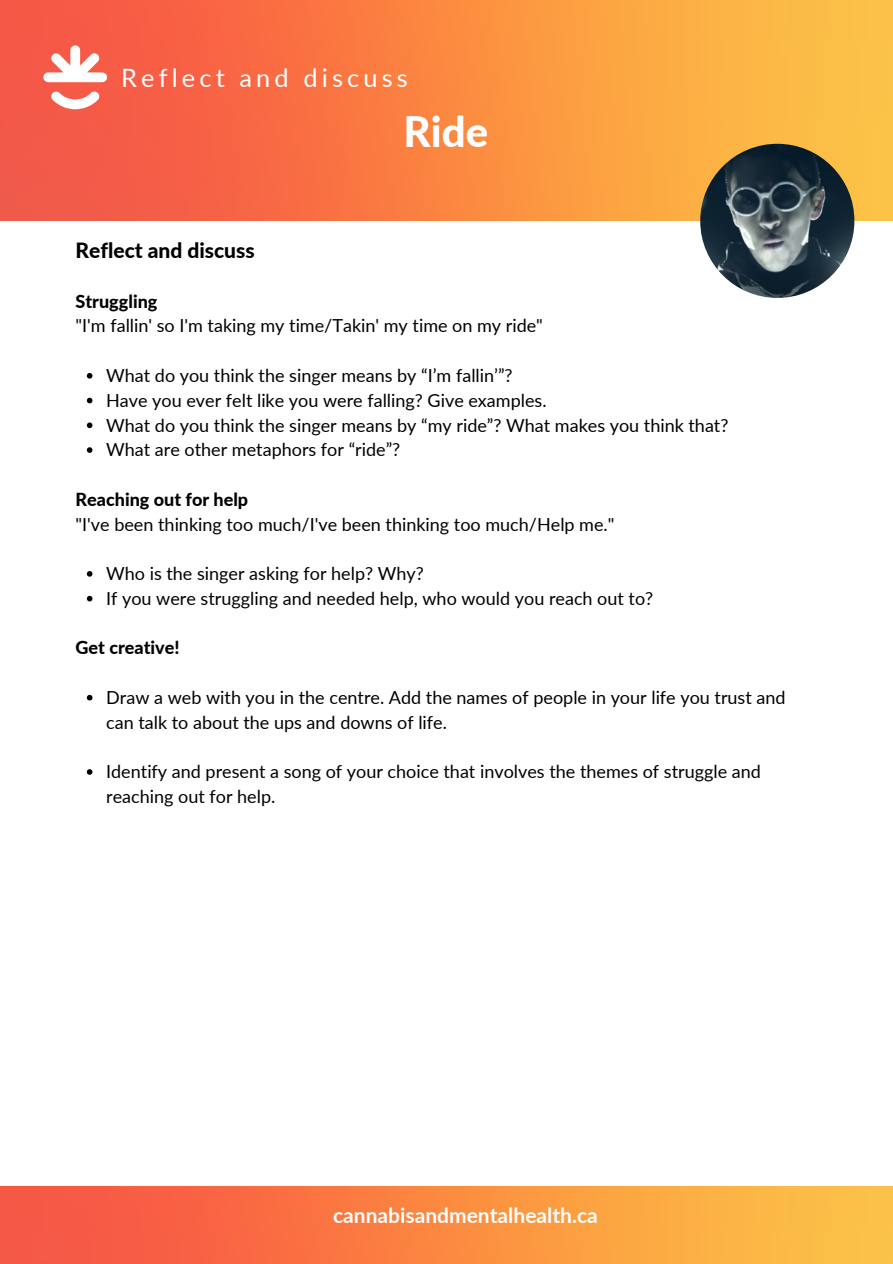
<style>
.page{position:relative;width:893px;height:1264px;background:#fff}
.page>*{position:absolute;margin:0;border:0;box-sizing:border-box;transform-origin:0 0}
.t1{font:800 42px "Lato";color:#fff}
.t2{font:25.35px "Lato";letter-spacing:.165em;color:#fff}
.t3{font:700 21px "Lato";color:#fff}
.t4{font:800 21px "Lato";color:#000}
.t5{font:18px/24.8px "Lato";color:#000}
.t6{font:800 18px "Lato";color:#000}
</style>
<div class="page">
<img style="left:0;top:0;width:892px;height:221px">
<svg style="left:43px;top:45px;width:64px;height:37px"></svg>
<svg style="left:51px;top:91px;width:49px;height:18px"></svg>
<img style="left:0;top:1186px;width:892px;height:77px">
<img style="left:700px;top:144px;width:154px;height:154px;border-radius:50%">
<svg style="left:87px;top:373px;width:5px;height:5px"></svg>
<svg style="left:87px;top:398px;width:5px;height:5px"></svg>
<svg style="left:87px;top:422px;width:5px;height:6px"></svg>
<svg style="left:87px;top:447px;width:5px;height:6px"></svg>
<svg style="left:87px;top:571px;width:5px;height:5px"></svg>
<svg style="left:87px;top:596px;width:5px;height:5px"></svg>
<svg style="left:87px;top:695px;width:5px;height:5px"></svg>
<svg style="left:87px;top:769px;width:5px;height:5px"></svg>
<p class="t2" style="left:121px;top:62px;width:288px">Reflect and discuss</p>
<p class="t1" style="left:403px;top:105px;width:86px">Ride</p>
<h1 class="t4" style="left:76px;top:237px;width:181px">Reflect and discuss</h1>
<h3 class="t6" style="left:76px;top:290px;width:83px">Struggling</h3>
<p class="t5" style="left:76px;top:313px;width:469px">"I'm fallin' so I'm taking my time/Takin' my time on my ride"</p>
<p class="t5" style="left:106px;top:362px;width:408px">What do you think the singer means by “I’m fallin’”?</p>
<p class="t5" style="left:106px;top:387px;width:442px">Have you ever felt like you were falling? Give examples.</p>
<p class="t5" style="left:106px;top:412px;width:623px">What do you think the singer means by “my ride”? What makes you think that?</p>
<p class="t5" style="left:106px;top:437px;width:295px">What are other metaphors for “ride”?</p>
<p class="t6" style="left:76px;top:488px;width:174px">Reaching out for help</p>
<p class="t5" style="left:76px;top:511px;width:540px">"I've been thinking too much/I've been thinking too much/Help me."</p>
<p class="t5" style="left:106px;top:560px;width:319px">Who is the singer asking for help? Why?</p>
<p class="t5" style="left:106px;top:585px;width:548px">If you were struggling and needed help, who would you reach out to?</p>
<p class="t6" style="left:76px;top:636px;width:105px">Get creative!</p>
<h4 class="t5" style="left:106px;top:684px;width:680px">Draw a web with you in the centre. Add the names of people in your life you trust and can talk to about the ups and downs of life.</h4>
<p class="t5" style="left:106px;top:758px;width:656px">Identify and present a song of your choice that involves the themes of struggle and reaching out for help.</p>
<h2 class="t3" style="left:333px;top:1202px;width:266px">cannabisandmentalhealth.ca</h2>
</div>
